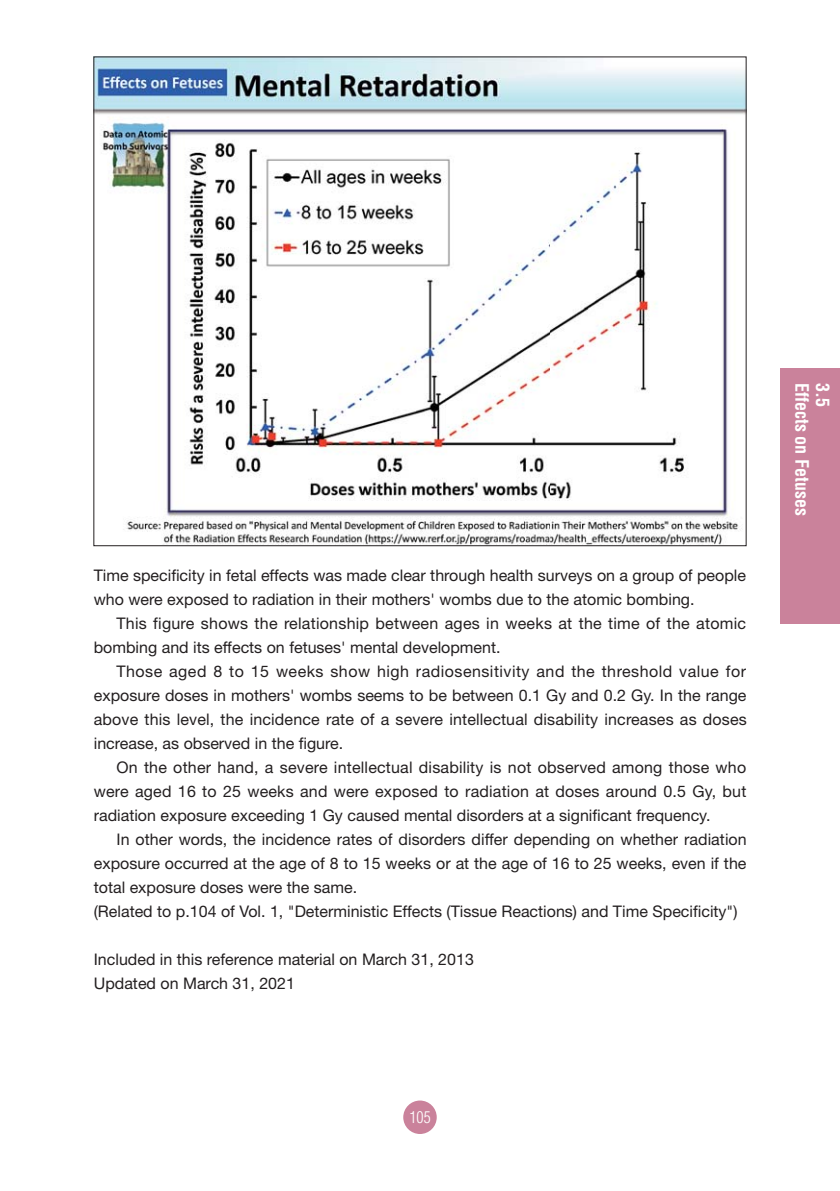
<style>
.page{position:relative;width:840px;height:1191px;background:#fff}
.page>*{position:absolute;margin:0;border:0;box-sizing:border-box;transform-origin:0 0}
.t1{font:700 condensed 18px "Helvetica";color:#fff}
.t2{font:16px/24px "Helvetica Neue";color:#231f20}
.t3{font:300 condensed 16px "Helvetica";color:#fff}
</style>
<div class="page">
<div style="left:403px;top:1100px;width:33px;height:34px;background:#ca829b;border-radius:50%"></div>
<div style="left:780px;top:369px;width:59px;height:255px;background:#ca829b"></div>
<img style="left:96px;top:59px;width:648px;height:485px">
<p class="t2" style="left:94px;top:565px;width:653px">Time specificity in fetal effects was made clear through health surveys on a group of people who were exposed to radiation in their mothers' wombs due to the atomic bombing.</p>
<p class="t2" style="left:94px;top:613px;width:653px;text-indent:23px">This figure shows the relationship between ages in weeks at the time of the atomic bombing and its effects on fetuses' mental development.</p>
<p class="t2" style="left:94px;top:661px;width:654px;text-align:justify;text-indent:23px">Those aged 8 to 15 weeks show high radiosensitivity and the threshold value for exposure doses in mothers' wombs seems to be between 0.1 Gy and 0.2 Gy. In the range above this level, the incidence rate of a severe intellectual disability increases as doses increase, as observed in the figure.</p>
<p class="t2" style="left:94px;top:757px;width:653px;text-align:justify;text-indent:23px">On the other hand, a severe intellectual disability is not observed among those who were aged 16 to 25 weeks and were exposed to radiation at doses around 0.5 Gy, but radiation exposure exceeding 1 Gy caused mental disorders at a significant frequency.</p>
<p class="t2" style="left:94px;top:829px;width:654px;text-indent:23px">In other words, the incidence rates of disorders differ depending on whether radiation exposure occurred at the age of 8 to 15 weeks or at the age of 16 to 25 weeks, even if the total exposure doses were the same.<br>(Related to p.104 of Vol. 1, "Deterministic Effects (Tissue Reactions) and Time Specificity")</p>
<p class="t2" style="left:94px;top:949px;width:381px">Included in this reference material on March 31, 2013<br>Updated on March 31, 2021</p>
<p class="t3" style="left:409px;top:1110px;width:23px">105</p>
<p class="t1" style="left:808px;top:382px;width:134px;rotate:90deg">Effects on Fetuses</p>
<p class="t1" style="left:829px;top:382px;width:25px;rotate:90deg">3.5</p>
</div>
